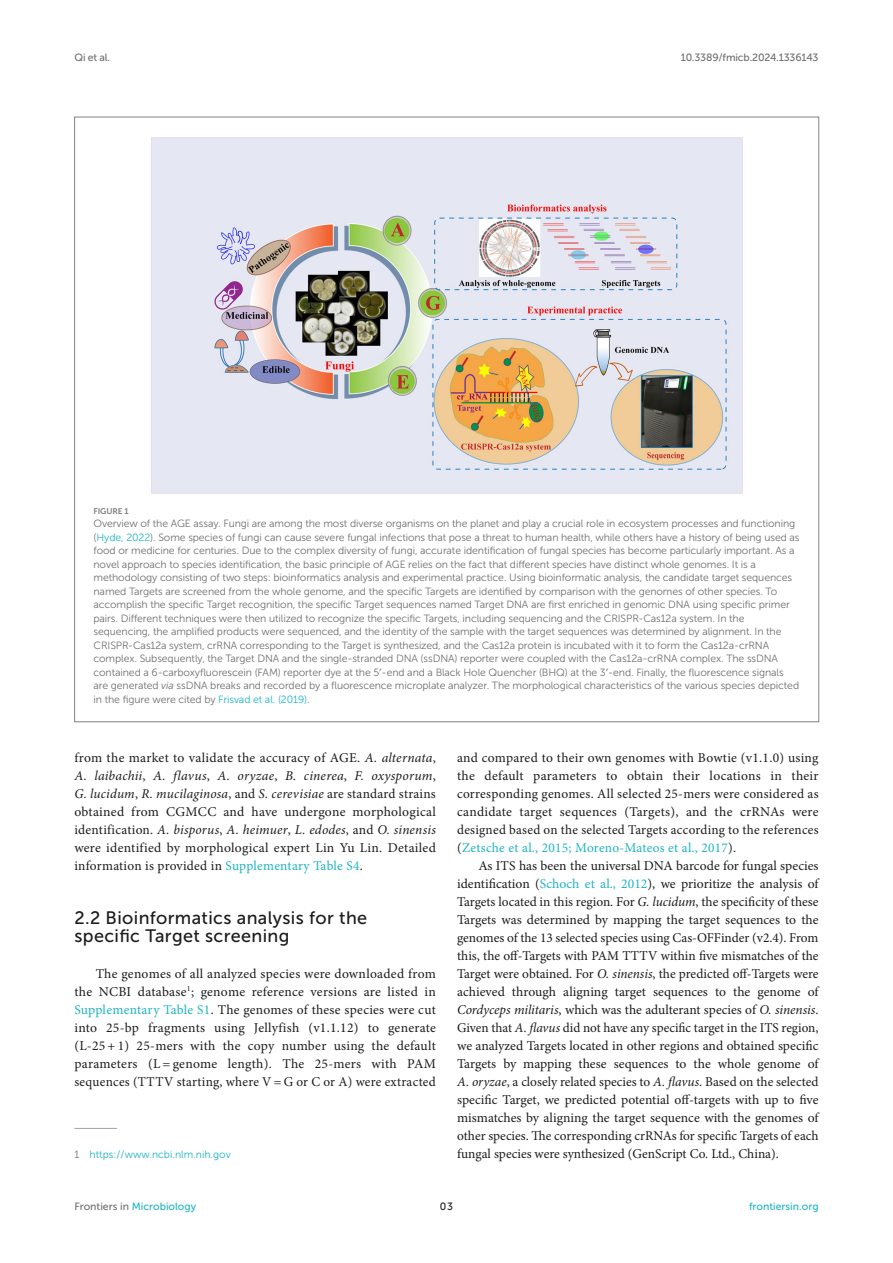
<style>
.page{position:relative;width:893px;height:1263px;background:#fff}
.page>*{position:absolute;margin:0;border:0;box-sizing:border-box;transform-origin:0 0}
.HEAD_2{font:18px/18px "Museo Sans 500";letter-spacing:.02em;color:#1b1c1b}
.TEXT_FLUSH{font:13.5px/18px "Minion Pro";letter-spacing:.02em;color:#1b1c1b;text-align:justify}
.TEXT{font:13.5px/18px "Minion Pro";color:#1b1c1b;text-align:justify}
.FIG_LEG{font:10.5px/13.5px "Museo Sans 300";letter-spacing:-.01em;color:#706f70}
.t1{font:10.5px "Museo Sans 500";color:#1db5c3}
.t2{font:10.5px "Museo Sans 500";letter-spacing:-.015em;color:#706f70}
.FOOTNOTE{font:10.5px "Museo Sans 300";color:#1db5c3}
.t3{font:10.5px "Museo Sans 500";color:#1b1c1b}
.FIG_HD{font:8.25px "Museo Sans 700";letter-spacing:-.01em;color:#7e7f7f}
.s1{color:#1db5c3}
.s2{font-family:"Gentium Plus"}
.s3{font-style:italic}
.s4{color:#706f70}
</style>
<div class="page">
<hr style="left:74px;top:1128px;width:43px;height:1px;background:#a2a3a3">
<img style="left:151px;top:137px;width:592px;height:357px">
<p class="t2" style="left:74px;top:51px;width:37px">Qi et al.</p>
<p class="t2" style="left:681px;top:51px;width:139px">10.3389/fmicb.2024.1336143</p>
<p class="FIG_HD" style="left:94px;top:506px;width:37px">FIGURE 1</p>
<p class="FIG_LEG" style="left:94px;top:517px;width:707px">Overview of the AGE assay. Fungi are among the most diverse organisms on the planet and play a crucial role in ecosystem processes and functioning (<span class="s1">Hyde, 2022</span>). Some species of fungi can cause severe fungal infections that pose a threat to human health, while others have a history of being used as food or medicine for centuries. Due to the complex diversity of fungi, accurate identification of fungal species has become particularly important. As a novel approach to species identification, the basic principle of AGE relies on the fact that different species have distinct whole genomes. It is a methodology consisting of two steps: bioinformatics analysis and experimental practice. Using bioinformatic analysis, the candidate target sequences named Targets are screened from the whole genome, and the specific Targets are identified by comparison with the genomes of other species. To accomplish the specific Target recognition, the specific Target sequences named Target DNA are first enriched in genomic DNA using specific primer pairs. Different techniques were then utilized to recognize the specific Targets, including sequencing and the CRISPR-Cas12a system. In the sequencing, the amplified products were sequenced, and the identity of the sample with the target sequences was determined by alignment. In the CRISPR-Cas12a system, crRNA corresponding to the Target is synthesized, and the Cas12a protein is incubated with it to form the Cas12a-crRNA complex. Subsequently, the Target DNA and the single-stranded DNA (ssDNA) reporter were coupled with the Cas12a-crRNA complex. The ssDNA contained a 6-carboxyfluorescein (FAM) reporter dye at the 5<span class="s2">′</span>-end and a Black Hole Quencher (BHQ) at the 3<span class="s2">′</span>-end. Finally, the fluorescence signals are generated <span class="s3">via</span> ssDNA breaks and recorded by a fluorescence microplate analyzer. The morphological characteristics of the various species depicted in the figure were cited by <span class="s1">Frisvad et al. (2019)</span>.</p>
<p class="TEXT_FLUSH" style="left:74px;top:749px;width:363px">from the market to validate the accuracy of AGE. <span class="s3">A. alternata</span>, <span class="s3">A. laibachii</span>, <span class="s3">A. flavus</span>, <span class="s3">A. oryzae</span>, <span class="s3">B. cinerea</span>, <span class="s3">F. oxysporum</span>, <span class="s3">G. lucidum</span>, <span class="s3">R. mucilaginosa</span>, and <span class="s3">S. cerevisiae</span> are standard strains obtained from CGMCC and have undergone morphological identification. <span class="s3">A. bisporus</span>, <span class="s3">A. heimuer</span>, <span class="s3">L. edodes</span>, and <span class="s3">O. sinensis </span>were identified by morphological expert Lin Yu Lin. Detailed information is provided in <span class="s1">Supplementary Table S4</span>.</p>
<p class="HEAD_2" style="left:74px;top:909px;width:294px">2.2 Bioinformatics analysis for the specific Target screening</p>
<p class="TEXT_FLUSH" style="left:74px;top:965px;width:363px;text-indent:21px">The genomes of all analyzed species were downloaded from the NCBI database<sup>1</sup>; genome reference versions are listed in <span class="s1">Supplementary Table S1</span>. The genomes of these species were cut into 25-bp fragments using Jellyfish (v1.1.12) to generate (L-25 + 1) 25-mers with the copy number using the default parameters (L = genome length). The 25-mers with PAM sequences (TTTV starting, where V = G or C or A) were extracted</p>
<p class="FOOTNOTE" style="left:74px;top:1149px;width:158px"><span class="s4">1</span> https://www.ncbi.nlm.nih.gov</p>
<p class="TEXT_FLUSH" style="left:457px;top:749px;width:363px">and compared to their own genomes with Bowtie (v1.1.0) using the default parameters to obtain their locations in their corresponding genomes. All selected 25-mers were considered as candidate target sequences (Targets), and the crRNAs were designed based on the selected Targets according to the references (<span class="s1">Zetsche et al., 2015; Moreno-Mateos et al., 2017</span>).</p>
<p class="TEXT" style="left:457px;top:857px;width:363px;text-indent:21px">As ITS has been the universal DNA barcode for fungal species identification (<span class="s1">Schoch et al., 2012</span>), we prioritize the analysis of Targets located in this region. For <span class="s3">G. lucidum</span>, the specificity of these Targets was determined by mapping the target sequences to the genomes of the 13 selected species using Cas-OFFinder (v2.4). From this, the off-Targets with PAM TTTV within five mismatches of the Target were obtained. For <span class="s3">O. sinensis</span>, the predicted off-Targets were achieved through aligning target sequences to the genome of <span class="s3">Cordyceps militaris</span>, which was the adulterant species of <span class="s3">O. sinensis</span>.<br>Given that <span class="s3">A. flavus</span> did not have any specific target in the ITS region, we analyzed Targets located in other regions and obtained specific Targets by mapping these sequences to the whole genome of <span class="s3">A. oryzae</span>, a closely related species to <span class="s3">A. flavus</span>. Based on the selected specific Target, we predicted potential off-targets with up to five mismatches by aligning the target sequence with the genomes of other species. The corresponding crRNAs for specific Targets of each fungal species were synthesized (GenScript Co. Ltd., China).</p>
<p class="t1" style="left:74px;top:1200px;width:123px"><span class="s4">Frontiers in</span> Microbiology</p>
<p class="t3" style="left:440px;top:1200px;width:15px">03</p>
<p class="t1" style="left:749px;top:1200px;width:71px">frontiersin.org</p>
</div>
